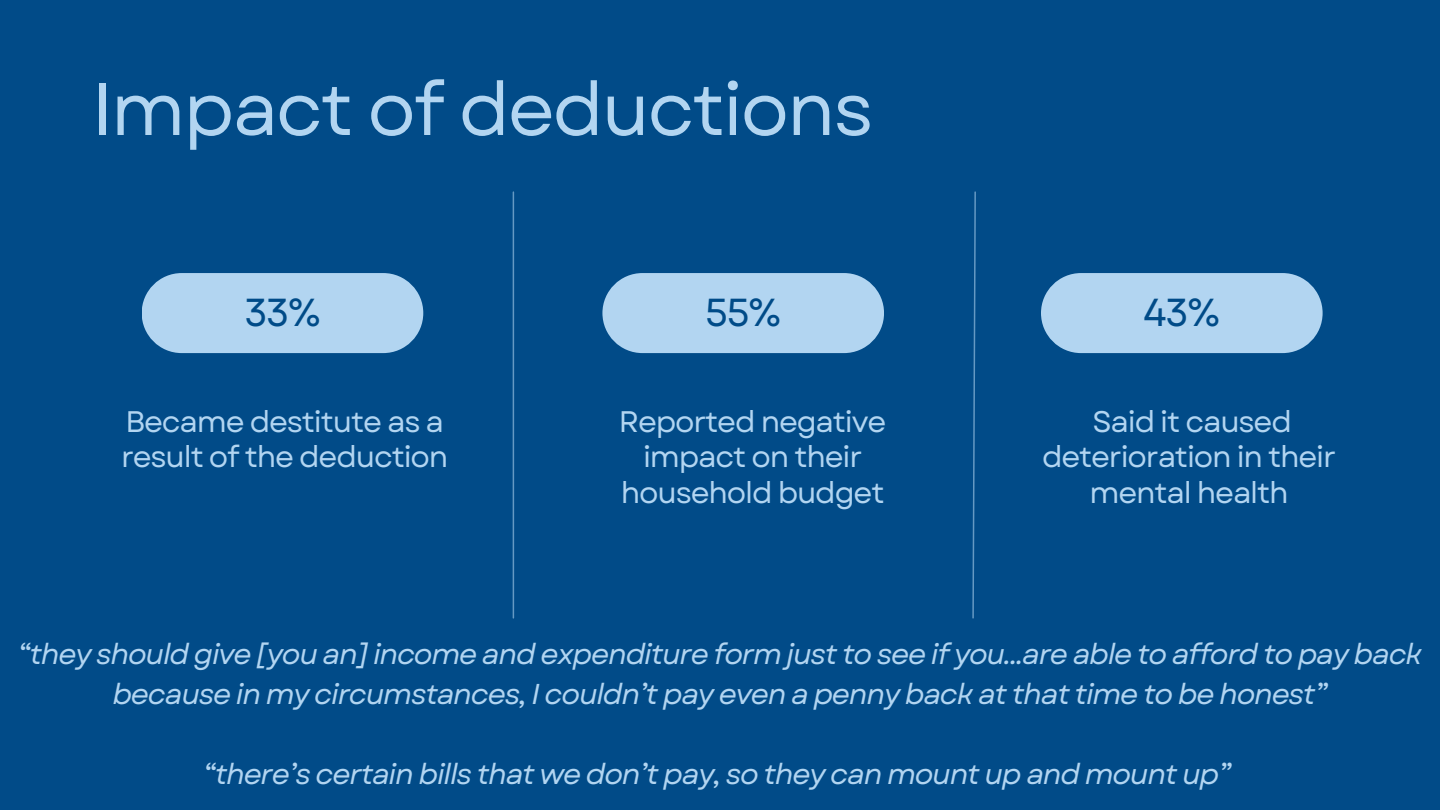
<style>
.page{position:relative;width:1440px;height:810px;background:#014b88}
.page>*{position:absolute;margin:0;border:0;box-sizing:border-box;transform-origin:0 0}
.t1{font:74px "Garet";letter-spacing:-.03em;color:#b2d5f1}
.t2{font:39px "Garet";color:#004b88}
.t3{font:29.7px/35.2px "Garet";letter-spacing:-.04em;color:#b2d5f1;text-align:center}
.t4{font:italic 28.7px/39.8px "Garet";letter-spacing:-.045em;color:#b2d5f1;text-align:center}
</style>
<div class="page">
<div style="left:142px;top:273px;width:281px;height:80px;background:#b2d5f1;border-radius:40px"></div>
<div style="left:602px;top:273px;width:282px;height:80px;background:#b2d5f1;border-radius:40px"></div>
<div style="left:1041px;top:273px;width:282px;height:80px;background:#b2d5f1;border-radius:40px"></div>
<svg style="left:972px;top:191px;width:4px;height:428px"></svg>
<hr style="left:513px;top:192px;width:1px;height:426px;background:#b2d5f1">
<p class="t1" style="left:91px;top:56px;width:784px">Impact of deductions</p>
<h1 class="t2" style="left:244px;top:285px;width:78px">33%</h1>
<h2 class="t2" style="left:705px;top:285px;width:78px">55%</h2>
<h2 class="t2" style="left:1143px;top:285px;width:79px">43%</h2>
<h2 class="t3" style="left:121px;top:404px;width:329px;text-align:left">Became destitute as a result of the deduction</h2>
<p class="t3" style="left:619px;top:404px;width:269px">Reported negative impact on their household budget</p>
<p class="t3" style="left:1042px;top:404px;width:296px">Said it caused deterioration in their mental health</p>
<p class="t4" style="left:18px;top:635px;width:1406px">“they should give [you an] income and expenditure form just to see if you...are able to afford to pay back because in my circumstances, I couldn’t pay even a penny back at that time to be honest”</p>
<p class="t4" style="left:203px;top:754px;width:1030px">“there’s certain bills that we don’t pay, so they can mount up and mount up”</p>
</div>
